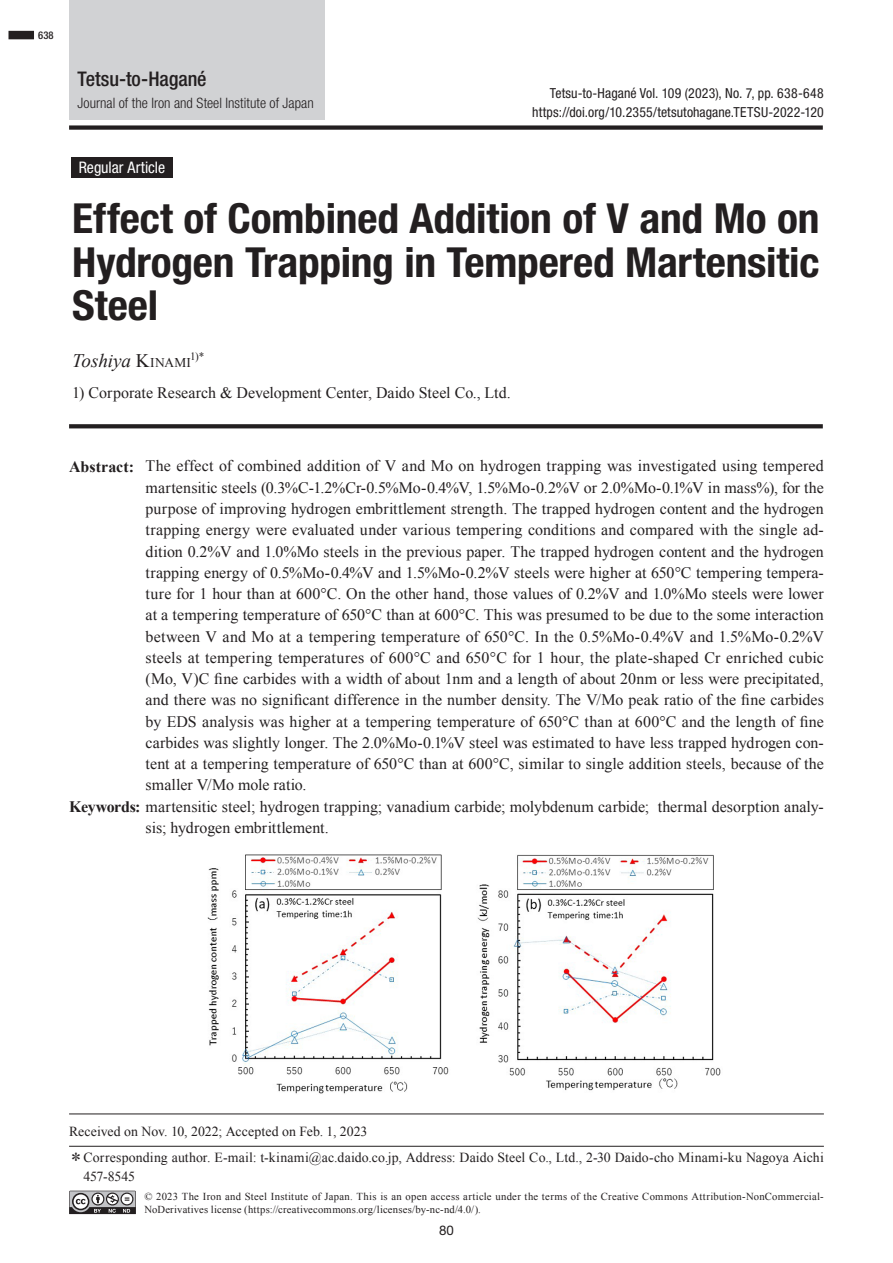
<style>
.page{position:relative;width:893px;height:1263px;background:#fff}
.page>*{position:absolute;margin:0;border:0;box-sizing:border-box;transform-origin:0 0}
.t1{font:700 condensed 41.4px/43.7px "Helvetica Neue LT Std";letter-spacing:-.005em;color:#231f20;text-align:justify;scale:1.05 1}
.t2{font:500 condensed 20.25px "Helvetica Neue LT Std";color:#231f20}
.t3{font:italic 19.2px "Times New Roman";letter-spacing:-.005em;color:#231f20}
.t4{font:15.9px "Times New Roman";letter-spacing:.005em;color:#231f20}
.t5{font:condensed 15.9px "Helvetica Neue LT Std";letter-spacing:-.005em;color:#fff}
.t6{font:300 condensed 14.4px "Helvetica Neue LT Std";letter-spacing:.005em;color:#231f20}
.t7{font:13.8px/26.5px "Times New Roman";letter-spacing:.005em;color:#231f20}
.t8{font:condensed 13.8px/19.2px "Helvetica Neue LT Std";letter-spacing:.01em;color:#231f20;text-align:right}
.t9{font:13.35px "Helvetica Neue LT Std";color:#231f20}
.t10{font:11.1px "Times New Roman";color:#231f20}
.t11{font:10.65px/12.8px "Times New Roman";letter-spacing:.025em;color:#231f20}
.t12{font:500 condensed 10.65px "Helvetica Neue LT Std";color:#231f20}
.s1{font-style:normal}
.s2{font-style:normal;font-size:13.35px}
.s3{font-weight:700}
.s4{font-family:"Futo Min A101 Pr 6 N";font-weight:700}
</style>
<div class="page">
<svg style="left:69px;top:1191px;width:67px;height:23px;background:#8a898a"></svg>
<div style="left:69px;top:125px;width:754px;height:5px;background:#231f20"></div>
<svg style="left:69px;top:424px;width:754px;height:4px;background:#2d292a"></svg>
<div style="left:71px;top:157px;width:102px;height:21px;background:#231f20"></div>
<hr style="left:69px;top:1114px;width:755px;height:1px;background:#231f20">
<hr style="left:69px;top:1146px;width:755px;height:1px;background:#231f20">
<img style="left:207px;top:855px;width:514px;height:239px">
<div style="left:9px;top:31px;width:25px;height:8px;background:#231f20"></div>
<div style="left:69px;top:0;width:255px;height:119px;background:#d1d2d4"></div>
<p class="t12" style="left:38px;top:29px;width:17px">638</p>
<p class="t2" style="left:78px;top:67px;width:131px">Tetsu-to-Hagané</p>
<p class="t6" style="left:78px;top:95px;width:238px">Journal of the Iron and Steel Institute of Japan</p>
<p class="t8" style="left:532px;top:83px;width:293px">Tetsu-to-Hagané Vol. 109 (2023), No. 7, pp. 638-648 https://doi.org/10.2355/tetsutohagane.TETSU-2022-120</p>
<p class="t5" style="left:79px;top:158px;width:88px">Regular Article</p>
<h1 class="t1" style="left:72px;top:196px;width:713px">Effect of Combined Addition of V and Mo on Hydrogen Trapping in Tempered Martensitic Steel</h1>
<p class="t3" style="left:72px;top:347px;width:120px">Toshiya <span class="s1">K</span><span class="s2">INAMI</span></p>
<p class="t10" style="left:190px;top:349px;width:16px">1)*</p>
<p class="t4" style="left:72px;top:382px;width:440px">1) Corporate Research &amp; Development Center, Daido Steel Co., Ltd.</p>
<p class="t4" style="left:69px;top:455px;width:756px"><span class="s3">Abstract:</span> The effect of combined addition of V and Mo on hydrogen trapping was investigated using tempered</p>
<p class="t4" style="left:146px;top:477px;width:680px">martensitic steels (0.3%C-1.2%Cr-0.5%Mo-0.4%V, 1.5%Mo-0.2%V or 2.0%Mo-0.1%V in mass%), for the</p>
<p class="t4" style="left:146px;top:498px;width:680px">purpose of improving hydrogen embrittlement strength. The trapped hydrogen content and the hydrogen</p>
<p class="t4" style="left:146px;top:519px;width:680px">trapping energy were evaluated under various tempering conditions and compared with the single ad-</p>
<p class="t4" style="left:146px;top:540px;width:680px">dition 0.2%V and 1.0%Mo steels in the previous paper. The trapped hydrogen content and the hydrogen</p>
<p class="t4" style="left:146px;top:562px;width:680px">trapping energy of 0.5%Mo-0.4%V and 1.5%Mo-0.2%V steels were higher at 650°C tempering tempera-</p>
<p class="t4" style="left:146px;top:583px;width:680px">ture for 1 hour than at 600°C. On the other hand, those values of 0.2%V and 1.0%Mo steels were lower</p>
<p class="t4" style="left:146px;top:604px;width:680px">at a tempering temperature of 650°C than at 600°C. This was presumed to be due to the some interaction</p>
<p class="t4" style="left:146px;top:625px;width:680px">between V and Mo at a tempering temperature of 650°C. In the 0.5%Mo-0.4%V and 1.5%Mo-0.2%V</p>
<p class="t4" style="left:146px;top:647px;width:680px">steels at tempering temperatures of 600°C and 650°C for 1 hour, the plate-shaped Cr enriched cubic</p>
<p class="t4" style="left:146px;top:668px;width:680px">(Mo, V)C fine carbides with a width of about 1nm and a length of about 20nm or less were precipitated,</p>
<p class="t4" style="left:146px;top:689px;width:680px">and there was no significant difference in the number density. The V/Mo peak ratio of the fine carbides</p>
<p class="t4" style="left:146px;top:711px;width:680px">by EDS analysis was higher at a tempering temperature of 650°C than at 600°C and the length of fine</p>
<p class="t4" style="left:146px;top:732px;width:680px">carbides was slightly longer. The 2.0%Mo-0.1%V steel was estimated to have less trapped hydrogen con-</p>
<p class="t4" style="left:146px;top:753px;width:680px">tent at a tempering temperature of 650°C than at 600°C, similar to single addition steels, because of the</p>
<p class="t4" style="left:146px;top:774px;width:162px">smaller V/Mo mole ratio.</p>
<p class="t4" style="left:69px;top:796px;width:756px"><span class="s3">Keywords:</span> martensitic steel; hydrogen trapping; vanadium carbide; molybdenum carbide; thermal desorption analy-</p>
<p class="t4" style="left:146px;top:817px;width:185px">sis; hydrogen embrittlement.</p>
<p class="t7" style="left:69px;top:1118px;width:756px">Received on Nov. 10, 2022; Accepted on Feb. 1, 2023<br><span class="s4">＊</span> Corresponding author. E-mail: t-kinami@ac.daido.co.jp, Address: Daido Steel Co., Ltd., 2-30 Daido-cho Minami-ku Nagoya Aichi</p>
<p class="t7" style="left:84px;top:1162px;width:53px">457-8545</p>
<p class="t11" style="left:144px;top:1190px;width:681px">© 2023 The Iron and Steel Institute of Japan. This is an open access article under the terms of the Creative Commons Attribution-NonCommercial-<br>NoDerivatives license (https://creativecommons.org/licenses/by-nc-nd/4.0/).</p>
<p class="t9" style="left:439px;top:1222px;width:16px">80</p>
</div>
